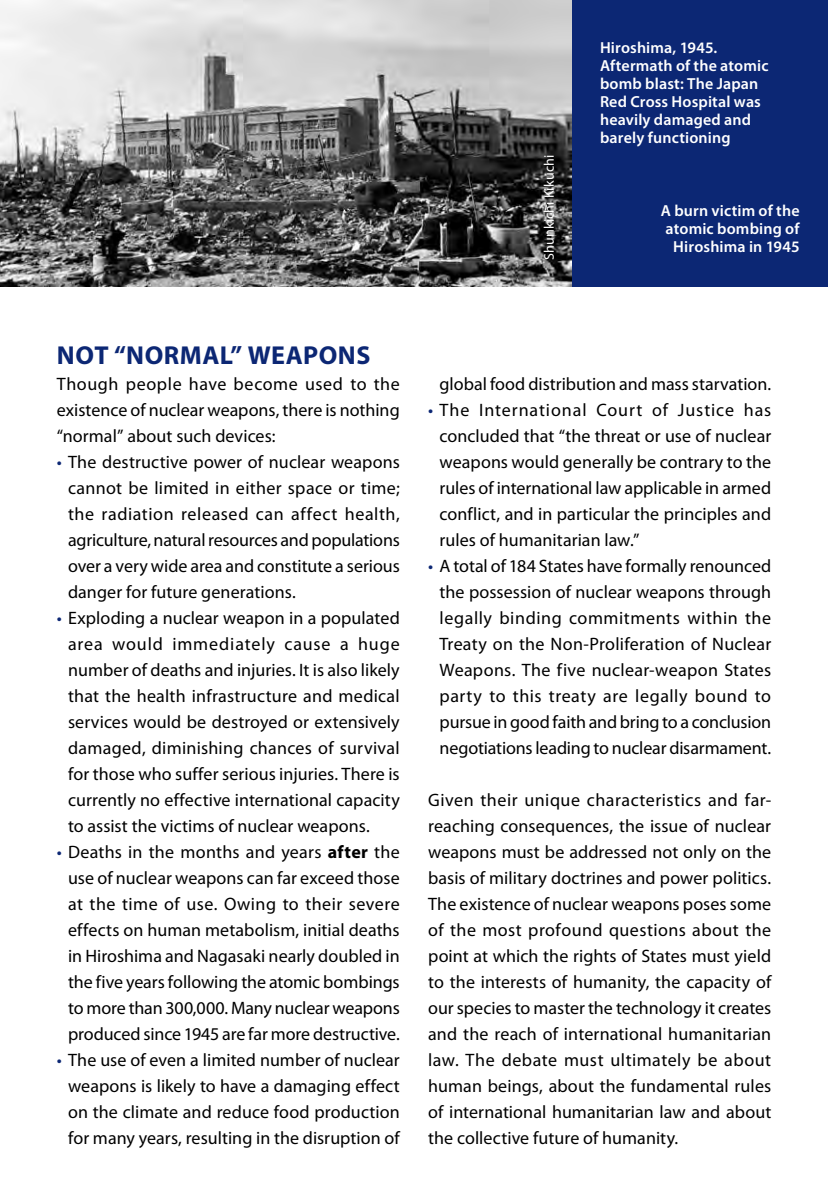
<style>
.page{position:relative;width:828px;height:1191px;background:#fff}
.page>*{position:absolute;margin:0;border:0;box-sizing:border-box;transform-origin:0 0}
.t1{font:700 26px "Myriad Pro";letter-spacing:.02em;color:#0c2774}
.t2{font:18px/26px "Myriad Pro";color:#000;text-align:justify}
.t3{font:600 16px/18px "Myriad Pro";letter-spacing:.01em;color:#fff;text-align:right}
.t4{font:14px "Myriad Pro";letter-spacing:.01em;color:#fff}
.s1{color:#0c2774}
.s2{font-weight:700}
</style>
<div class="page">
<div style="left:0;top:0;width:828px;height:286px;background:#0c2774"></div>
<img style="left:0;top:0;width:571px;height:286px">
<p class="t4" style="left:540px;top:260px;width:107px;rotate:-90deg">Shunkichi Kikuchi</p>
<p class="t3" style="left:600px;top:38px;width:170px;text-align:left">Hiroshima, 1945.<br>Aftermath of the atomic bomb blast: The Japan<br>Red Cross Hospital was heavily damaged and barely functioning</p>
<p class="t3" style="left:661px;top:202px;width:140px">A burn victim of the atomic bombing of<br>Hiroshima in 1945</p>
<p class="t1" style="left:57px;top:338px;width:315px">NOT “NORMAL” WEAPONS</p>
<p class="t2" style="left:57px;top:371px;width:345px">Though people have become used to the existence of nuclear weapons, there is nothing “normal” about such devices:</p>
<p class="t2" style="left:68px;top:449px;width:333px;text-indent:-11px"><span class="s1">•</span> The destructive power of nuclear weapons cannot be limited in either space or time; the radiation released can affect health, agriculture, natural resources and populations over a very wide area and constitute a serious danger for future generations.</p>
<p class="t2" style="left:68px;top:605px;width:333px;text-indent:-11px"><span class="s1">•</span> Exploding a nuclear weapon in a populated area would immediately cause a huge number of deaths and injuries. It is also likely that the health infrastructure and medical services would be destroyed or extensively damaged, diminishing chances of survival for those who suffer serious injuries. There is currently no effective international capacity to assist the victims of nuclear weapons.</p>
<p class="t2" style="left:68px;top:839px;width:333px;text-indent:-11px"><span class="s1">•</span> Deaths in the months and years <span class="s2">AFTER</span> the use of nuclear weapons can far exceed those at the time of use. Owing to their severe effects on human metabolism, initial deaths in Hiroshima and Nagasaki nearly doubled in the five years following the atomic bombings to more than 300,000. Many nuclear weapons produced since 1945 are far more destructive.</p>
<p class="t2" style="left:68px;top:1046px;width:333px;text-indent:-11px"><span class="s1">•</span> The use of even a limited number of nuclear weapons is likely to have a damaging effect on the climate and reduce food production for many years, resulting in the disruption of</p>
<p class="t2" style="left:439px;top:370px;width:333px">global food distribution and mass starvation.</p>
<p class="t2" style="left:439px;top:396px;width:333px;text-indent:-11px"><span class="s1">•</span> The International Court of Justice has concluded that “the threat or use of nuclear weapons would generally be contrary to the rules of international law applicable in armed conflict, and in particular the principles and rules of humanitarian law.”</p>
<p class="t2" style="left:439px;top:552px;width:333px;text-indent:-11px"><span class="s1">•</span> A total of 184 States have formally renounced the possession of nuclear weapons through legally binding commitments within the Treaty on the Non-Proliferation of Nuclear Weapons. The five nuclear-weapon States party to this treaty are legally bound to pursue in good faith and bring to a conclusion negotiations leading to nuclear disarmament.</p>
<p class="t2" style="left:428px;top:786px;width:345px">Given their unique characteristics and far&shy;reaching consequences, the issue of nuclear weapons must be addressed not only on the basis of military doctrines and power politics.<br>The existence of nuclear weapons poses some of the most profound questions about the point at which the rights of States must yield to the interests of humanity, the capacity of our species to master the technology it creates and the reach of international humanitarian law. The debate must ultimately be about human beings, about the fundamental rules of international humanitarian law and about the collective future of humanity.</p>
</div>
